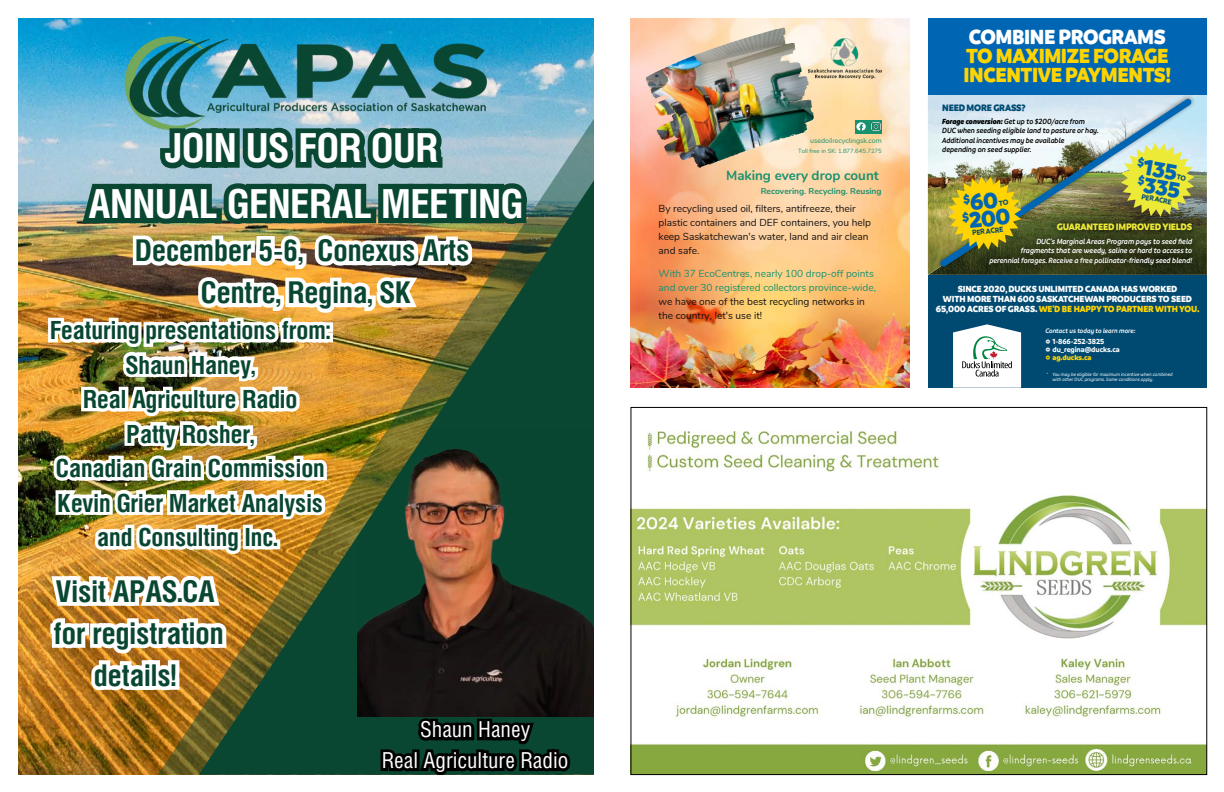
<style>
.page{position:relative;width:1224px;height:792px;background:#fff}
.page>*{position:absolute;margin:0;border:0;box-sizing:border-box;transform-origin:0 0}
.t1{font:700 40px/55.5px "Helios Cond";color:#fff;text-align:center}
.t2{font:700 30px/42px "Helios Cond";color:#0a4732;text-align:center}
.t3{font:700 25px/34.5px "Helios Cond";color:#0a4732;text-align:center}
.t4{font:900 23.7px "Branding";color:#0066b3;scale:.96 1}
.t5{font:900 22px/19px "Branding";letter-spacing:-.02em;color:#ffd400;scale:.96 1}
.t6{font:22px/30.8px "Helios Cond";color:#fff;text-align:center}
.t7{font:900 22px "Branding";letter-spacing:-.02em;color:#fff;scale:.96 1}
.t8{font:700 13.4px "Nunito";color:#18916f}
.t9{font:10.1px/14px "Nunito";color:#121212}
.t10{font:10.1px/14px "Nunito";color:#18916f}
.t11{font:900 10px "Branding";letter-spacing:-.02em;color:#ede937;scale:.96 1}
.t12{font:900 10px "Branding";letter-spacing:-.02em;color:#004a72;scale:.96 1}
.t13{font:900 9.5px/10px "Branding";letter-spacing:-.01em;color:#fff;text-align:center;scale:.96 1}
.t14{font:700 8.4px "Nunito";color:#18916f}
.t15{font:italic 600 8px/9.5px "Branding";letter-spacing:-.01em;color:#fff;text-align:right;scale:.96 1}
.t16{font:italic 600 8px/9.5px "Branding";letter-spacing:-.01em;color:#000;scale:.94 1}
.t17{font:700 7.9px "Branding";color:#004a72;scale:.96 1}
.t18{font:700 7.8px/8px "Branding";letter-spacing:-.01em;color:#fff;scale:.96 1}
.t19{font:700 7.7px "Branding";color:#004a72;scale:.96 1}
.t20{font:italic 600 7px "Branding";letter-spacing:-.01em;color:#fff;scale:.96 1}
.t21{font:7px "Nunito";color:#18916f}
.t22{font:6px "Nunito";color:#18916f}
.t23{font:italic 500 5px/5px "Branding";color:#fff;scale:.96 1}
.s1{font-weight:900}
.s2{color:#ffd400}
.s3{font-family:"Entypo";font-weight:400;font-size:9.8px}
.s4{font-family:"Entypo";font-weight:400;font-size:9.8px;color:#ffd400}
.s5{font-weight:900;color:#ffd400}
</style>
<div class="page">
<img style="left:631px;top:19px;width:279px;height:369px">
<img style="left:646px;top:28px;width:138px;height:70px">
<svg style="left:855px;top:120px;width:27px;height:13px"></svg>
<svg style="left:872px;top:122px;width:8px;height:9px"></svg>
<svg style="left:857px;top:122px;width:8px;height:9px"></svg>
<img style="left:808px;top:39px;width:74px;height:39px">
<div style="left:928px;top:275px;width:279px;height:113px;background:#004a72"></div>
<svg style="left:953px;top:324px;width:68px;height:64px;background:#d8e1e1"></svg>
<svg style="left:928px;top:95px;width:279px;height:180px;background:#828e77"></svg>
<img style="left:935px;top:95px;width:262px;height:177px">
<div style="left:928px;top:19px;width:279px;height:76px;background:#0066b3"></div>
<img style="left:633px;top:495px;width:572px;height:278px">
<img style="left:647px;top:431px;width:292px;height:41px">
<img style="left:18px;top:19px;width:576px;height:756px">
<svg style="left:575px;top:119px;width:19px;height:656px;background:#1e5746"></svg>
<img style="left:117px;top:30px;width:378px;height:54px">
<img style="left:575px;top:430px;width:19px;height:287px">
<img style="left:45px;top:84px;width:530px;height:691px">
<img style="left:948px;top:176px;width:74px;height:74px">
<svg style="left:1121px;top:143px;width:74px;height:74px;background:#cbcd5a"></svg>
<h1 class="t1" style="left:89px;top:120px;width:436px">JOIN US FOR OUR<br>ANNUAL GENERAL MEETING</h1>
<h2 class="t2" style="left:135px;top:229px;width:336px">December 5-6, Conexus Arts<br>Centre, Regina, SK</h2>
<h3 class="t3" style="left:50px;top:313px;width:282px">Featuring presentations from:<br>Shaun Haney,<br>Real Agriculture Radio<br>Patty Rosher,<br>Canadian Grain Commission<br>Kevin Grier Market Analysis and Consulting Inc.</h3>
<h2 class="t2" style="left:54px;top:570px;width:171px">Visit APAS.CA for registration details!</h2>
<h3 class="t6" style="left:382px;top:714px;width:188px">Shaun Haney<br>Real Agriculture Radio</h3>
<p class="t21" style="left:810px;top:135px;width:73px">usedoilrecyclingsk.com</p>
<p class="t22" style="left:798px;top:147px;width:85px">Toll free in SK: 1.877.645.7275</p>
<h3 class="t8" style="left:726px;top:166px;width:154px">Making every drop count</h3>
<p class="t14" style="left:761px;top:185px;width:122px">Recovering. Recycling. Reusing</p>
<p class="t9" style="left:659px;top:201px;width:214px">By recycling used oil, filters, antifreeze, their plastic containers and DEF containers, you help keep Saskatchewan's water, land and air clean and safe.</p>
<p class="t10" style="left:659px;top:266px;width:219px">With 37 EcoCentres, nearly 100 drop-off points and over 30 registered collectors province-wide,</p>
<p class="t9" style="left:659px;top:294px;width:208px">we have one of the best recycling networks in the country, let's use it!</p>
<h3 class="t7" style="left:969px;top:23px;width:207px">COMBINE PROGRAMS</h3>
<h3 class="t5" style="left:963px;top:46px;width:218px">TO MAXIMIZE FORAGE<br>INCENTIVE PAYMENTS!</h3>
<p class="t12" style="left:942px;top:101px;width:88px">NEED MORE GRASS?</p>
<p class="t16" style="left:942px;top:117px;width:168px"><span class="s1">Forage conversion:</span> Get up to $200/acre from DUC when seeding eligible land to pasture or hay.<br>Additional incentives may be available depending on seed supplier.</p>
<p class="t19" style="left:1142px;top:192px;width:33px;rotate:10deg">PER ACRE</p>
<h3 class="t4" style="left:961px;top:207px;width:52px;rotate:-5deg"><sup>$</sup>200</h3>
<p class="t17" style="left:972px;top:228px;width:34px;rotate:-5deg">PER ACRE</p>
<p class="t11" style="left:1057px;top:221px;width:143px">GUARANTEED IMPROVED YIELDS</p>
<p class="t15" style="left:989px;top:236px;width:213px">DUC’s Marginal Areas Program pays to seed field<br>fragments that are weedy, saline or hard to access to perennial forages. Receive a free pollinator-friendly seed blend!</p>
<p class="t13" style="left:936px;top:284px;width:276px">SINCE 2020, DUCKS UNLIMITED CANADA HAS WORKED<br>WITH MORE THAN 600 SASKATCHEWAN PRODUCERS TO SEED<br>65,000 ACRES OF GRASS. <span class="s2">WE’D BE HAPPY TO PARTNER WITH YOU.</span></p>
<p class="t20" style="left:1045px;top:327px;width:95px">Contact us today to learn more:</p>
<p class="t18" style="left:1045px;top:338px;width:79px"><span class="s3">Z</span> 1-866-252-3825<br><span class="s3">Z</span> du_regina@ducks.ca<br><span class="s4">Z</span> <span class="s5">ag.ducks.ca</span></p>
<p class="t23" style="left:1052px;top:372px;width:127px;text-indent:-6px">* You may be eligible for maximum incentive when combined with other DUC programs. Some conditions apply.</p>
</div>
